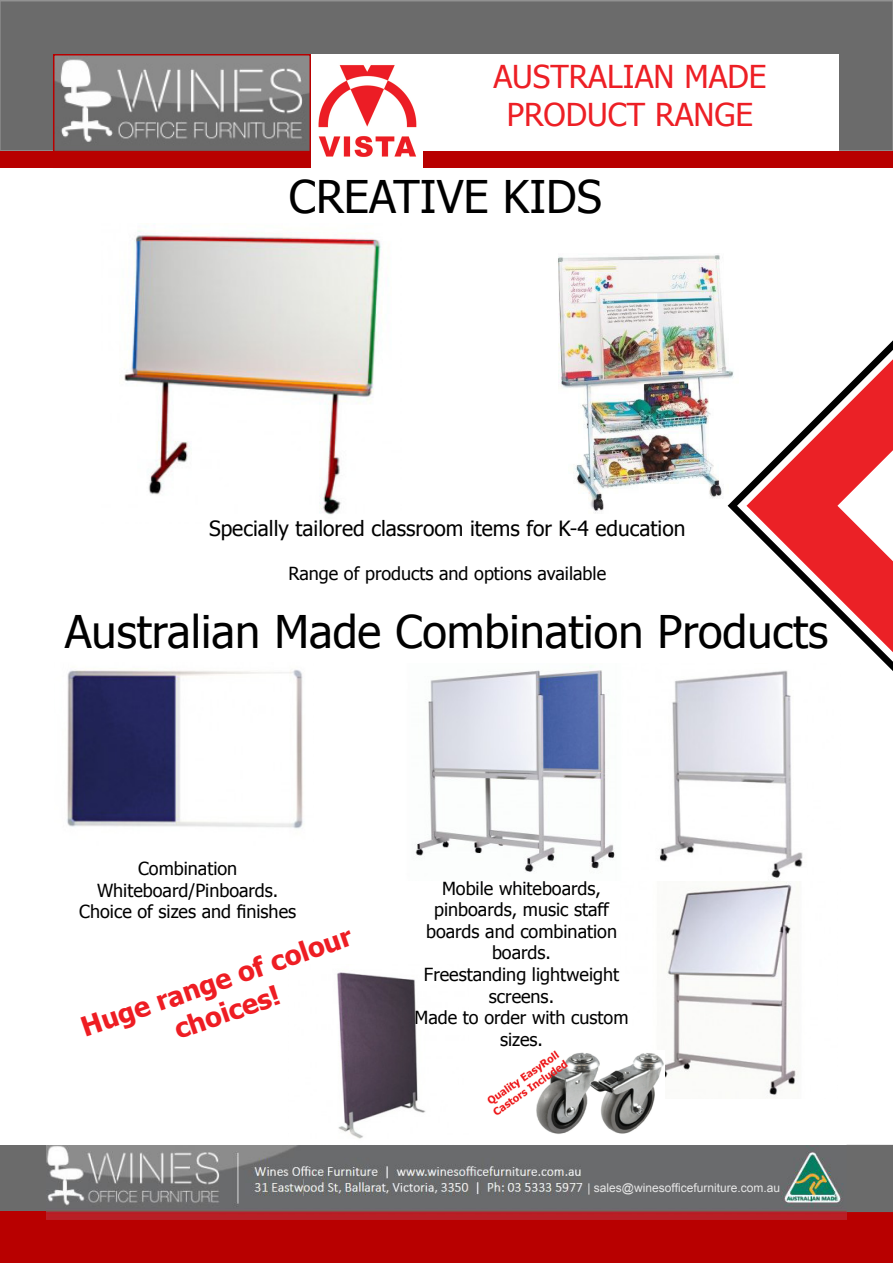
<style>
.page{position:relative;width:893px;height:1263px;background:#fff}
.page>*{position:absolute;margin:0;border:0;box-sizing:border-box;transform-origin:0 0}
.t1{font:45px "Tahoma";color:#000}
.t2{font:31.5px/37.8px "Tahoma";color:#ed1f25;text-align:center}
.t3{font:700 27px/32.4px "Tahoma";color:#ee1d23;text-align:center}
.t4{font:21px "Tahoma";color:#000}
.t5{font:18px/21.6px "Tahoma";color:#000;text-align:center}
.t6{font:12px "Arial";color:#e6e6e6}
</style>
<div class="page">
<div style="left:0;top:0;width:893px;height:152px;background:#6b6b6b;border:2px solid #8b8b8b"></div>
<div style="left:311px;top:54px;width:528px;height:114px;background:#fff"></div>
<img style="left:46px;top:1145px;width:801px;height:75px">
<img style="left:56px;top:57px;width:361px;height:108px">
<div style="left:53px;top:54px;width:258px;height:114px;border:2px solid #b80000"></div>
<div style="left:423px;top:151px;width:416px;height:16px;background:#b80000"></div>
<div style="left:847px;top:1211px;width:46px;height:9px;background:#b80000"></div>
<div style="left:847px;top:1145px;width:46px;height:66px;background:#6b6b6b"></div>
<div style="left:846px;top:1145px;width:47px;height:67px;border:2px solid #6b6b6b"></div>
<div style="left:0;top:1211px;width:46px;height:9px;background:#b80000"></div>
<div style="left:0;top:1145px;width:46px;height:66px;background:#6b6b6b"></div>
<div style="left:0;top:1220px;width:893px;height:43px;background:#b80000"></div>
<div style="left:839px;top:151px;width:54px;height:16px;background:#b80000"></div>
<div style="left:0;top:151px;width:54px;height:16px;background:#b80000"></div>
<img style="left:337px;top:972px;width:89px;height:167px">
<img style="left:558px;top:255px;width:170px;height:258px">
<svg style="left:728px;top:340px;width:165px;height:331px"></svg>
<svg style="left:737px;top:350px;width:156px;height:312px"></svg>
<svg style="left:746px;top:359px;width:147px;height:293px"></svg>
<img style="left:124px;top:230px;width:258px;height:285px">
<img style="left:67px;top:670px;width:236px;height:159px">
<img style="left:415px;top:663px;width:425px;height:216px">
<img style="left:665px;top:881px;width:133px;height:214px">
<img style="left:487px;top:1050px;width:177px;height:84px">
<h2 class="t2" style="left:493px;top:56px;width:275px">AUSTRALIAN MADE<br>PRODUCT RANGE</h2>
<p class="t1" style="left:289px;top:166px;width:314px">CREATIVE KIDS</p>
<p class="t4" style="left:209px;top:515px;width:478px">Specially tailored classroom items for K-4 education</p>
<p class="t5" style="left:288px;top:561px;width:319px">Range of products and options available</p>
<p class="t1" style="left:65px;top:601px;width:765px">Australian Made Combination Products</p>
<p class="t5" style="left:138px;top:857px;width:101px">Combination</p>
<p class="t5" style="left:97px;top:878px;width:183px">Whiteboard/Pinboards.</p>
<p class="t5" style="left:79px;top:900px;width:218px">Choice of sizes and finishes</p>
<p class="t3" style="left:76px;top:1011px;width:286px;rotate:-19deg">Huge range of colour choices!</p>
<p class="t5" style="left:426px;top:876px;width:192px">Mobile whiteboards, pinboards, music staff boards and combination boards.</p>
<p class="t5" style="left:424px;top:963px;width:197px">Freestanding lightweight screens.</p>
<p class="t5" style="left:415px;top:1006px;width:215px">Made to order with custom</p>
<p class="t5" style="left:500px;top:1028px;width:45px">sizes.</p>
<p class="t6" style="left:587px;top:1179px;width:194px">| sales@winesofficefurniture.com.au</p>
</div>
